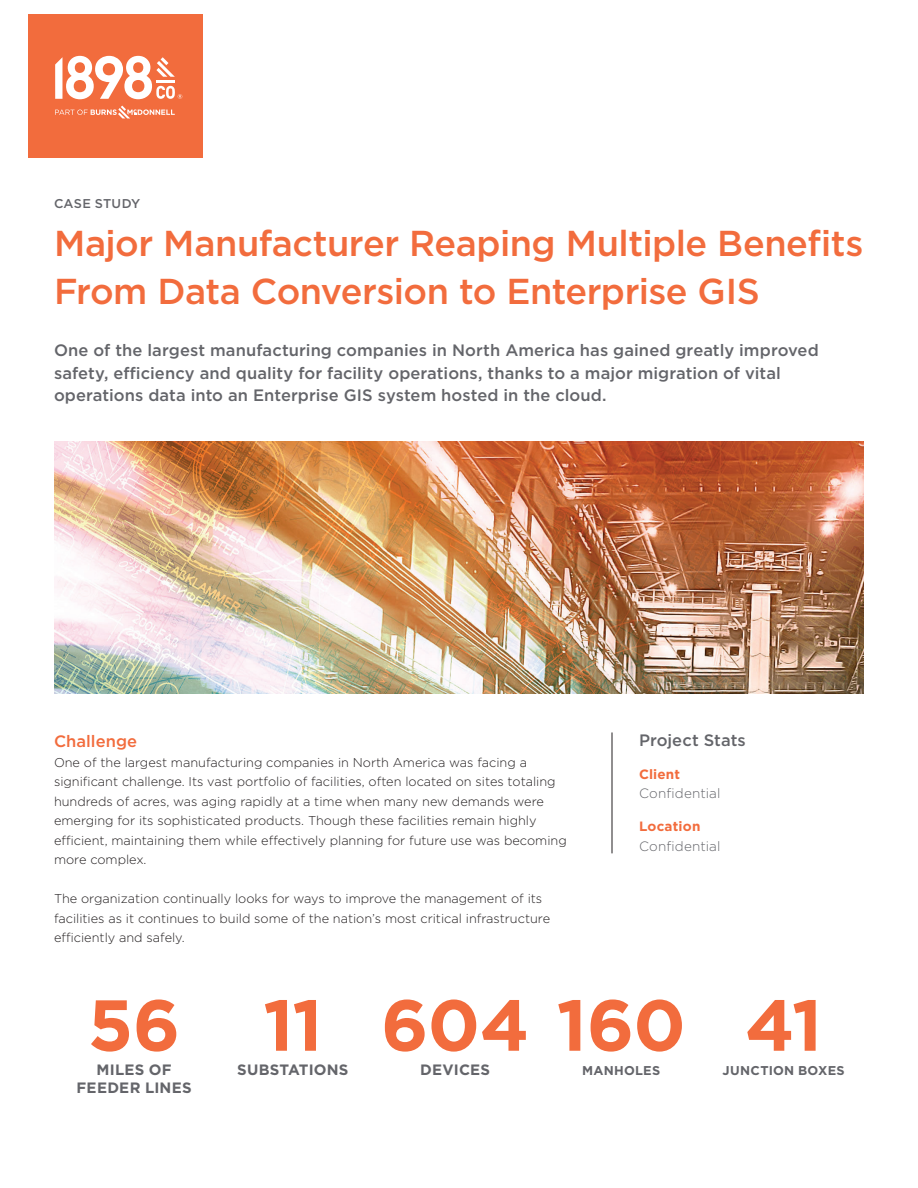
<style>
.page{position:relative;width:918px;height:1188px;background:#fff}
.page>*{position:absolute;margin:0;border:0;box-sizing:border-box;transform-origin:0 0}
.t1{font:700 72px "Gotham";letter-spacing:-.015em;color:#f26c3d}
.t2{font:500 36px/48px "Gotham";letter-spacing:-.015em;color:#f26c3d}
.t3{font:500 16.5px/22.5px "Gotham";letter-spacing:.005em;color:#64656a}
.t4{font:500 16.5px "Gotham";letter-spacing:.005em;color:#f26c3d}
.t5{font:700 15px/18px "Gotham";letter-spacing:.015em;color:#64656a;text-align:center}
.t6{font:300 13.5px "Gotham";letter-spacing:.01em;color:#64656a}
.t7{font:700 13.5px "Gotham";letter-spacing:.015em;color:#f26c3d}
.t8{font:300 12.75px/19.5px "Gotham";color:#231f20}
.t9{font:700 12.75px "Gotham";letter-spacing:.02em;color:#64656a}
.t10{font:500 12.75px "Gotham";letter-spacing:.02em;color:#64656a}
</style>
<div class="page">
<img style="left:54px;top:442px;width:810px;height:252px">
<hr style="left:612px;top:732px;width:1px;height:121px;background:#231f20">
<div style="left:28px;top:14px;width:174px;height:144px;background:#f26c3d"></div>
<svg style="left:55px;top:106px;width:120px;height:12px"></svg>
<svg style="left:55px;top:56px;width:127px;height:43px"></svg>
<p class="t10" style="left:54px;top:196px;width:88px">CASE STUDY</p>
<h2 class="t2" style="left:54px;top:219px;width:811px">Major Manufacturer Reaping Multiple Benefits<br>From Data Conversion to Enterprise GIS</h2>
<p class="t3" style="left:54px;top:339px;width:766px">One of the largest manufacturing companies in North America has gained greatly improved safety, efficiency and quality for facility operations, thanks to a major migration of vital operations data into an Enterprise GIS system hosted in the cloud.</p>
<p class="t4" style="left:54px;top:731px;width:85px">Challenge</p>
<p class="t8" style="left:54px;top:752px;width:514px">One of the largest manufacturing companies in North America was facing a significant challenge. Its vast portfolio of facilities, often located on sites totaling hundreds of acres, was aging rapidly at a time when many new demands were emerging for its sophisticated products. Though these facilities remain highly efficient, maintaining them while effectively planning for future use was becoming more complex.</p>
<p class="t8" style="left:54px;top:889px;width:498px">The organization continually looks for ways to improve the management of its facilities as it continues to build some of the nation’s most critical infrastructure efficiently and safely.</p>
<p class="t3" style="left:639px;top:728px;width:108px">Project Stats</p>
<p class="t7" style="left:639px;top:765px;width:43px">Client</p>
<p class="t6" style="left:639px;top:785px;width:83px">Confidential</p>
<p class="t7" style="left:639px;top:817px;width:63px">Location</p>
<p class="t6" style="left:639px;top:837px;width:83px">Confidential</p>
<h1 class="t1" style="left:88px;top:978px;width:94px">56</h1>
<p class="t5" style="left:77px;top:1061px;width:117px">MILES OF<br>FEEDER LINES</p>
<h1 class="t1" style="left:263px;top:978px;width:61px">11</h1>
<p class="t5" style="left:237px;top:1061px;width:113px">SUBSTATIONS</p>
<h1 class="t1" style="left:381px;top:978px;width:306px">604 160</h1>
<p class="t5" style="left:420px;top:1061px;width:71px">DEVICES</p>
<p class="t9" style="left:582px;top:1063px;width:80px">MANHOLES</p>
<h1 class="t1" style="left:745px;top:978px;width:79px">41</h1>
<p class="t9" style="left:723px;top:1063px;width:124px">JUNCTION BOXES</p>
</div>
